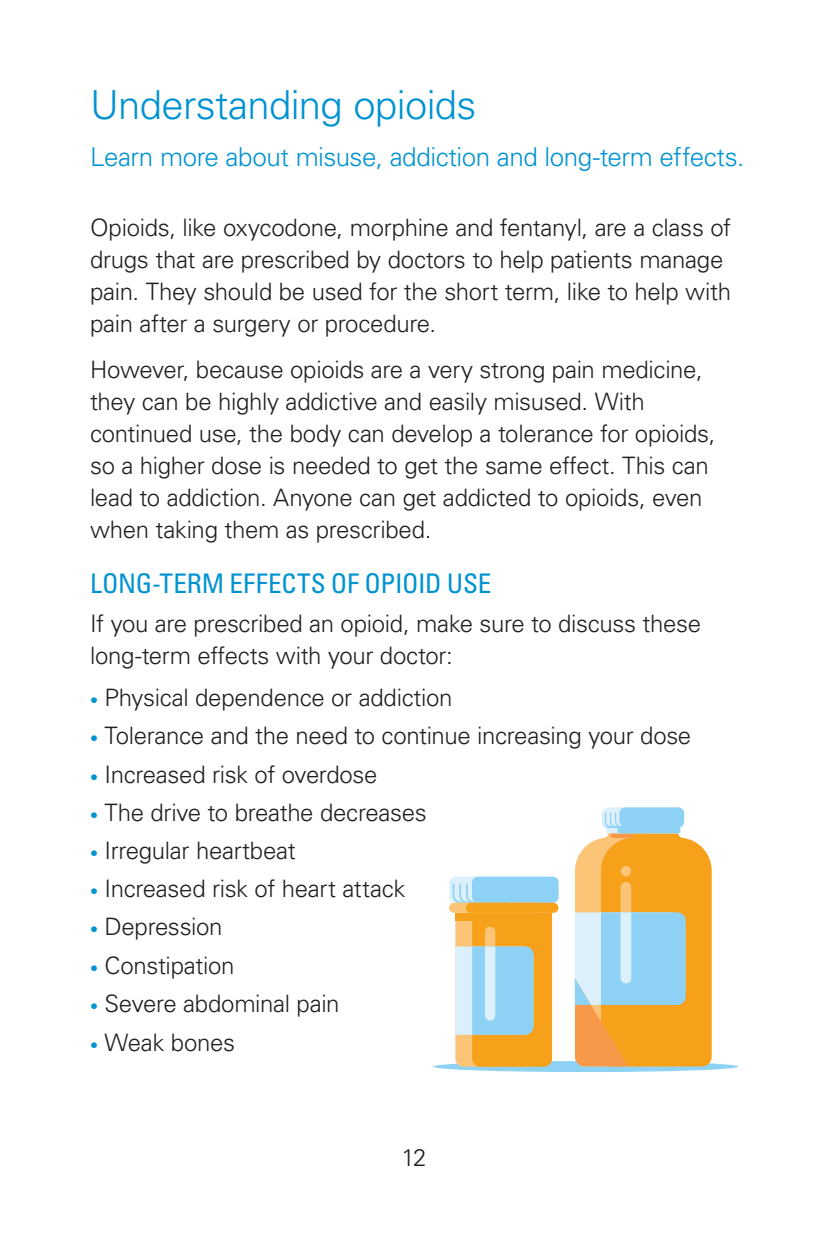
<style>
.page{position:relative;width:828px;height:1260px;background:#fff}
.page>*{position:absolute;margin:0;border:0;box-sizing:border-box;transform-origin:0 0}
.Large_headline_2_MH{font:300 40px "Univers LT Pro 45";letter-spacing:-.015em;color:#0093d1}
.Paragraph_Headline{font:condensed 27px "Univers LT Pro";letter-spacing:-.005em;color:#0093d1}
.Lead-in_copy{font:300 26px "Univers LT Pro 45";letter-spacing:-.02em;color:#0093d1}
.Body_Copy_-_GOVT_Medicaid{font:300 24px/32px "Univers LT Pro 45";letter-spacing:-.015em;color:#231f20}
.s1{font-size:16px;color:#0093d1}
</style>
<div class="page">
<div style="left:433px;top:1061px;width:305px;height:11px;background:#8dd2f4;border-radius:50%"></div>
<div style="left:449px;top:877px;width:110px;height:26px;background:#dcf0fc;border-radius:6px"></div>
<svg style="left:453px;top:883px;width:22px;height:20px"></svg>
<div style="left:472px;top:877px;width:87px;height:26px;background:#8dd2f4;border-radius:6px"></div>
<div style="left:449px;top:903px;width:93px;height:10px;background:#fcc477;border-radius:5px"></div>
<div style="left:466px;top:903px;width:92px;height:10px;background:#f7a01a;border-radius:5px"></div>
<svg style="left:455px;top:920px;width:97px;height:147px;background:#d0c08d"></svg>
<div style="left:455px;top:913px;width:97px;height:7px;background:#f7a01a"></div>
<div style="left:602px;top:807px;width:82px;height:20px;background:#dcf0fc;border-radius:6px"></div>
<div style="left:619px;top:807px;width:65px;height:20px;background:#8dd2f4;border-radius:6px"></div>
<svg style="left:575px;top:812px;width:137px;height:254px;background:#dabb7c"></svg>
<p class="Large_headline_2_MH" style="left:90px;top:79px;width:388px">Understanding opioids</p>
<p class="Lead-in_copy" style="left:90px;top:139px;width:656px">Learn more about misuse, addiction and long-term effects.</p>
<p class="Body_Copy_-_GOVT_Medicaid" style="left:90px;top:211px;width:643px">Opioids, like oxycodone, morphine and fentanyl, are a class of drugs that are prescribed by doctors to help patients manage pain. They should be used for the short term, like to help with pain after a surgery or procedure.</p>
<p class="Body_Copy_-_GOVT_Medicaid" style="left:90px;top:353px;width:627px">However, because opioids are a very strong pain medicine, they can be highly addictive and easily misused. With continued use, the body can develop a tolerance for opioids, so a higher dose is needed to get the same effect. This can lead to addiction. Anyone can get addicted to opioids, even when taking them as prescribed.</p>
<p class="Paragraph_Headline" style="left:90px;top:567px;width:403px">LONG-TERM EFFECTS OF OPIOID USE</p>
<p class="Body_Copy_-_GOVT_Medicaid" style="left:90px;top:607px;width:613px">If you are prescribed an opioid, make sure to discuss these long-term effects with your doctor:</p>
<p class="Body_Copy_-_GOVT_Medicaid" style="left:90px;top:681px;width:364px"><span class="s1">•</span> Physical dependence or addiction</p>
<p class="Body_Copy_-_GOVT_Medicaid" style="left:90px;top:719px;width:603px"><span class="s1">•</span> Tolerance and the need to continue increasing your dose</p>
<p class="Body_Copy_-_GOVT_Medicaid" style="left:90px;top:758px;width:289px"><span class="s1">•</span> Increased risk of overdose</p>
<p class="Body_Copy_-_GOVT_Medicaid" style="left:90px;top:796px;width:338px"><span class="s1">•</span> The drive to breathe decreases</p>
<p class="Body_Copy_-_GOVT_Medicaid" style="left:90px;top:834px;width:207px"><span class="s1">•</span> Irregular heartbeat</p>
<p class="Body_Copy_-_GOVT_Medicaid" style="left:90px;top:872px;width:317px"><span class="s1">•</span> Increased risk of heart attack</p>
<p class="Body_Copy_-_GOVT_Medicaid" style="left:90px;top:910px;width:134px"><span class="s1">•</span> Depression</p>
<p class="Body_Copy_-_GOVT_Medicaid" style="left:90px;top:949px;width:146px"><span class="s1">•</span> Constipation</p>
<p class="Body_Copy_-_GOVT_Medicaid" style="left:90px;top:987px;width:251px"><span class="s1">•</span> Severe abdominal pain</p>
<p class="Body_Copy_-_GOVT_Medicaid" style="left:90px;top:1026px;width:147px"><span class="s1">•</span> Weak bones</p>
<p class="Body_Copy_-_GOVT_Medicaid" style="left:402px;top:1141px;width:26px">12</p>
</div>
